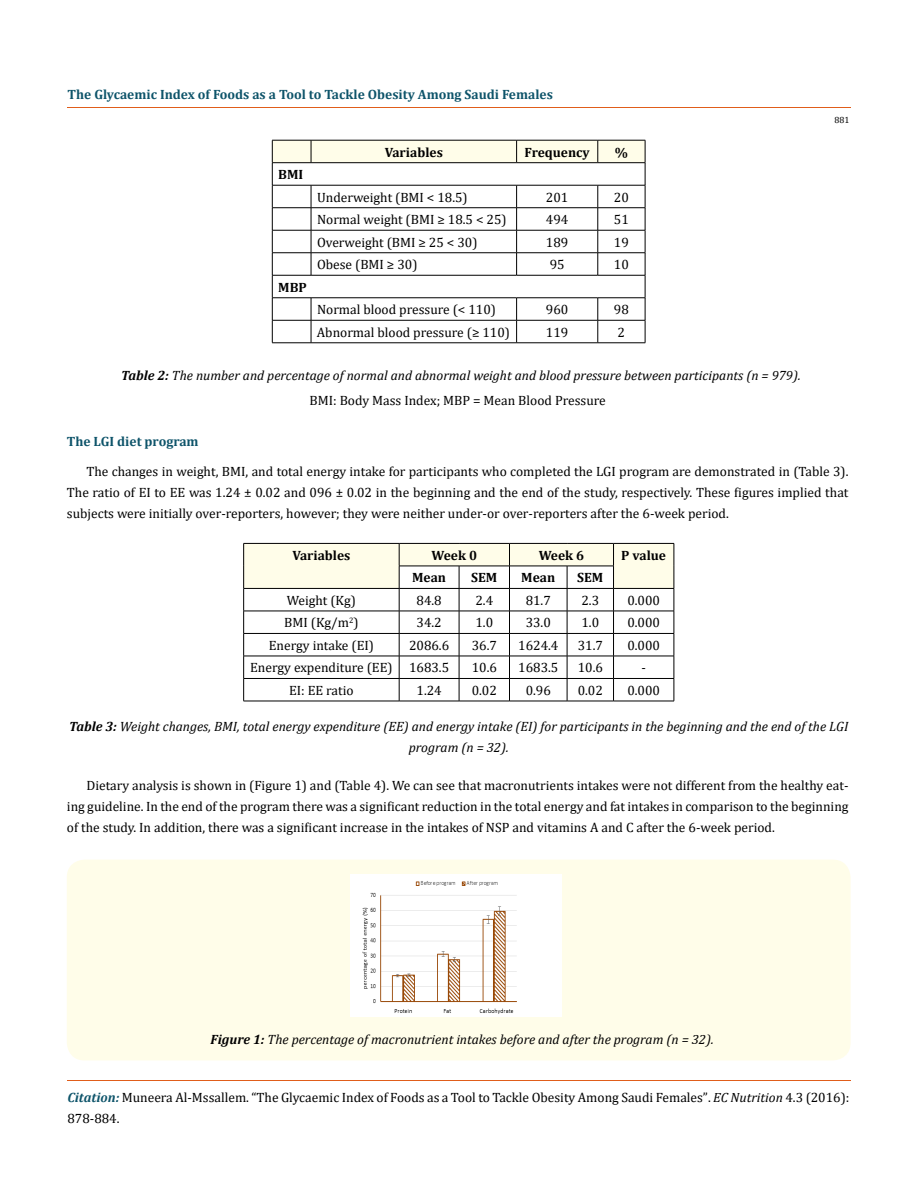
<style>
.page{position:relative;width:917px;height:1190px;background:#fff}
.page>*{position:absolute;margin:0;border:0;box-sizing:border-box;transform-origin:0 0}
.t1{font:13.5px/21px "Cambria";color:#000;text-align:justify}
.t2{font:italic 13.5px/25.3px "Cambria";color:#000;text-align:center}
.t3{font:700 13.5px "Cambria";color:#0e546a}
.t4{font:700 13.5px "Cambria";color:#000}
.t5{font:9px "Cambria";color:#000}
.s1{font-weight:700}
.s2{font-style:normal}
.s3{font-weight:700;font-style:italic;color:#0e546a}
.s4{font-size:13.35px}
.s5{font-style:italic;font-size:13.35px}
</style>
<div class="page">
<hr style="left:67px;top:107px;width:783px;height:1px;background:#e05d1a">
<hr style="left:67px;top:1080px;width:783px;height:1px;background:#e05d1a">
<svg style="left:272px;top:140px;width:374px;height:202px"></svg>
<hr style="left:272px;top:342px;width:39px;height:1px;background:#000">
<hr style="left:311px;top:342px;width:205px;height:1px;background:#000">
<hr style="left:516px;top:342px;width:81px;height:1px;background:#000">
<hr style="left:597px;top:342px;width:48px;height:1px;background:#000">
<svg style="left:243px;top:543px;width:431px;height:157px"></svg>
<hr style="left:243px;top:700px;width:156px;height:1px;background:#000">
<hr style="left:399px;top:700px;width:60px;height:1px;background:#000">
<hr style="left:459px;top:700px;width:50px;height:1px;background:#000">
<hr style="left:509px;top:700px;width:58px;height:1px;background:#000">
<hr style="left:567px;top:700px;width:46px;height:1px;background:#000">
<hr style="left:613px;top:700px;width:61px;height:1px;background:#000">
<div style="left:67px;top:859px;width:783px;height:201px;background:#fffde9;border-radius:18px"></div>
<img style="left:350px;top:874px;width:211px;height:142px">
<p class="t3" style="left:68px;top:85px;width:487px">The Glycaemic Index of Foods as a Tool to Tackle Obesity Among Saudi Females</p>
<p class="t4" style="left:278px;top:165px;width:26px">BMI</p>
<p class="t4" style="left:278px;top:278px;width:30px">MBP</p>
<p class="t4" style="left:385px;top:143px;width:60px">Variables</p>
<p class="t4" style="left:524px;top:143px;width:67px">Frequency</p>
<p class="t4" style="left:615px;top:143px;width:15px">%</p>
<p class="t1" style="left:317px;top:186px;width:152px">Underweight (BMI &lt; 18.5)</p>
<p class="t1" style="left:546px;top:186px;width:24px">201</p>
<p class="t1" style="left:614px;top:186px;width:16px">20</p>
<p class="t1" style="left:317px;top:209px;width:191px">Normal weight (BMI ≥ 18.5 &lt; 25)</p>
<p class="t1" style="left:546px;top:209px;width:24px">494</p>
<p class="t1" style="left:614px;top:209px;width:16px">51</p>
<p class="t1" style="left:317px;top:231px;width:162px">Overweight (BMI ≥ 25 &lt; 30)</p>
<p class="t1" style="left:546px;top:231px;width:24px">189</p>
<p class="t1" style="left:614px;top:231px;width:16px">19</p>
<p class="t1" style="left:317px;top:254px;width:102px">Obese (BMI ≥ 30)</p>
<p class="t1" style="left:549px;top:254px;width:16px">95</p>
<p class="t1" style="left:614px;top:254px;width:16px">10</p>
<p class="t5" style="left:834px;top:115px;width:16px">881</p>
<p class="t1" style="left:317px;top:299px;width:180px">Normal blood pressure (&lt; 110)</p>
<p class="t1" style="left:546px;top:299px;width:24px">960</p>
<p class="t1" style="left:614px;top:299px;width:16px">98</p>
<p class="t1" style="left:317px;top:322px;width:194px">Abnormal blood pressure (≥ 110)</p>
<p class="t1" style="left:546px;top:322px;width:24px">119</p>
<p class="t1" style="left:617px;top:322px;width:9px">2</p>
<p class="t2" style="left:121px;top:362px;width:681px"><span class="s1">Table 2:</span> The number and percentage of normal and abnormal weight and blood pressure between participants (n = 979).<br><span class="s2">BMI: Body Mass Index; MBP = Mean Blood Pressure</span></p>
<p class="t3" style="left:67px;top:431px;width:133px">The LGI diet program</p>
<p class="t1" style="left:67px;top:461px;width:783px;text-indent:19px">The changes in weight, BMI, and total energy intake for participants who completed the LGI program are demonstrated in (Table 3).<br>The ratio of EI to EE was 1.24 ± 0.02 and 096 ± 0.02 in the beginning and the end of the study, respectively. These figures implied that subjects were initially over-reporters, however; they were neither under-or over-reporters after the 6-week period.</p>
<p class="t4" style="left:292px;top:546px;width:60px">Variables</p>
<p class="t4" style="left:431px;top:546px;width:47px">Week 0</p>
<p class="t4" style="left:538px;top:546px;width:47px">Week 6</p>
<p class="t4" style="left:621px;top:546px;width:46px">P value</p>
<p class="t4" style="left:412px;top:568px;width:35px">Mean</p>
<p class="t4" style="left:471px;top:568px;width:28px">SEM</p>
<p class="t4" style="left:521px;top:568px;width:35px">Mean</p>
<p class="t4" style="left:577px;top:568px;width:28px">SEM</p>
<p class="t1" style="left:287px;top:590px;width:71px">Weight (Kg)</p>
<p class="t1" style="left:416px;top:590px;width:27px">84.8</p>
<p class="t1" style="left:475px;top:590px;width:19px">2.4</p>
<p class="t1" style="left:525px;top:590px;width:27px">81.7</p>
<p class="t1" style="left:581px;top:590px;width:19px">2.3</p>
<p class="t1" style="left:627px;top:590px;width:34px">0.000</p>
<p class="t1" style="left:284px;top:612px;width:76px">BMI (Kg/m<sup>2</sup>)</p>
<p class="t1" style="left:416px;top:612px;width:27px">34.2</p>
<p class="t1" style="left:475px;top:612px;width:19px">1.0</p>
<p class="t1" style="left:525px;top:612px;width:27px">33.0</p>
<p class="t1" style="left:581px;top:612px;width:19px">1.0</p>
<p class="t1" style="left:627px;top:612px;width:34px">0.000</p>
<p class="t1" style="left:269px;top:635px;width:107px">Energy intake (EI)</p>
<p class="t1" style="left:409px;top:635px;width:42px">2086.6</p>
<p class="t1" style="left:471px;top:635px;width:27px">36.7</p>
<p class="t1" style="left:518px;top:635px;width:42px">1624.4</p>
<p class="t1" style="left:577px;top:635px;width:27px">31.7</p>
<p class="t1" style="left:627px;top:635px;width:34px">0.000</p>
<p class="t1" style="left:250px;top:657px;width:200px">Energy expenditure (EE) 1683.5</p>
<p class="t1" style="left:471px;top:657px;width:27px">10.6</p>
<p class="t1" style="left:518px;top:657px;width:42px">1683.5</p>
<p class="t1" style="left:577px;top:657px;width:27px">10.6</p>
<p class="t1" style="left:641px;top:657px;width:6px">-</p>
<p class="t1" style="left:289px;top:680px;width:66px">EI: EE ratio</p>
<p class="t1" style="left:416px;top:680px;width:27px">1.24</p>
<p class="t1" style="left:471px;top:680px;width:27px">0.02</p>
<p class="t1" style="left:525px;top:680px;width:27px">0.96</p>
<p class="t1" style="left:577px;top:680px;width:27px">0.02</p>
<p class="t1" style="left:627px;top:680px;width:34px">0.000</p>
<p class="t2" style="left:69px;top:715px;width:780px;line-height:21px"><span class="s1">Table 3:</span> Weight changes, BMI, total energy expenditure (EE) and energy intake (EI) for participants in the beginning and the end of the LGI program (n = 32).</p>
<p class="t1" style="left:67px;top:775px;width:783px;text-indent:19px">Dietary analysis is shown in (Figure 1) and (Table 4). We can see that macronutrients intakes were not different from the healthy eat&shy;ing guideline. In the end of the program there was a significant reduction in the total energy and fat intakes in comparison to the beginning of the study. In addition, there was a significant increase in the intakes of NSP and vitamins A and C after the 6-week period.</p>
<p class="t2" style="left:211px;top:1026px;width:504px"><span class="s1">Figure 1:</span> The percentage of macronutrient intakes before and after the program (n = 32).</p>
<p class="t1" style="left:67px;top:1086px;width:783px"><span class="s3">Citation:</span> Muneera Al-Mssallem. “The Glycaemic Index of Foods as a Tool to Tackle Obesity Among Saudi Females”<span class="s4">.</span> <span class="s5">EC Nutrition</span> <span class="s4">4.3</span> (2016):<br>878-884.</p>
</div>
